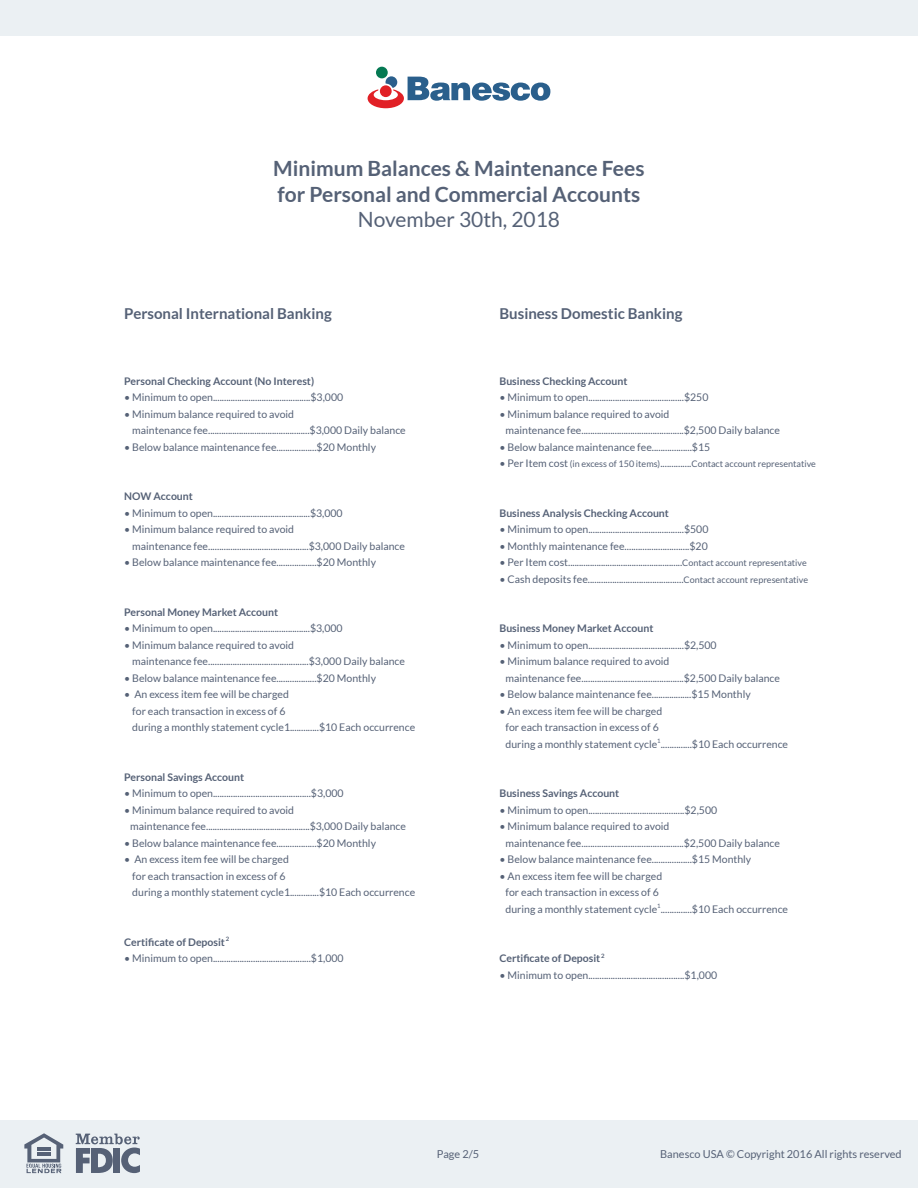
<style>
.page{position:relative;width:918px;height:1188px;background:#fff}
.page>*{position:absolute;margin:0;border:0;box-sizing:border-box;transform-origin:0 0}
.t1{font:700 21px/25.2px "Lato";color:#556176}
.t2{font:21px "Lato";color:#556176}
.t3{font:700 15px "Lato";color:#556176}
.t4{font:10.95px "Lato";color:#566176}
.t5{font:10.5px/16.5px "Lato";color:#556176}
.t6{font:700 10.5px "Lato";color:#556176}
.t7{font:9px "Lato";color:#556176}
.s1{font-size:10.5px}
.s2{font-size:9px}
</style>
<div class="page">
<div style="left:0;top:0;width:918px;height:36px;background:#ebf0f3"></div>
<div style="left:376px;top:67px;width:12px;height:11px;background:#057953;border-radius:50%"></div>
<svg style="left:368px;top:76px;width:182px;height:32px"></svg>
<div style="left:0;top:1120px;width:918px;height:68px;background:#ebf0f3"></div>
<svg style="left:76px;top:1134px;width:64px;height:39px"></svg>
<div style="left:113px;top:1148px;width:7px;height:25px;background:#566176"></div>
<svg style="left:24px;top:1133px;width:39px;height:40px"></svg>
<h1 class="t1" style="left:273px;top:156px;width:373px">Minimum Balances &amp; Maintenance Fees for Personal and Commercial Accounts</h1>
<h1 class="t2" style="left:358px;top:208px;width:204px">November 30th, 2018</h1>
<h2 class="t3" style="left:124px;top:305px;width:209px">Personal International Banking</h2>
<p class="t6" style="left:124px;top:375px;width:192px">Personal Checking Account (No Interest)</p>
<p class="t5" style="left:124px;top:389px;width:221px">• Minimum to open............................................$3,000</p>
<p class="t5" style="left:132px;top:406px;width:275px;text-indent:-8px">• Minimum balance required to avoid<br>maintenance fee..............................................$3,000 Daily balance</p>
<p class="t5" style="left:124px;top:439px;width:253px">• Below balance maintenance fee..................$20 Monthly</p>
<p class="t6" style="left:124px;top:490px;width:70px">NOW Account</p>
<p class="t5" style="left:124px;top:505px;width:220px">• Minimum to open............................................$3,000</p>
<p class="t5" style="left:132px;top:521px;width:274px;text-indent:-8px">• Minimum balance required to avoid<br>maintenance fee.............................................$3,000 Daily balance</p>
<p class="t5" style="left:124px;top:554px;width:253px">• Below balance maintenance fee..................$20 Monthly</p>
<p class="t6" style="left:124px;top:606px;width:156px">Personal Money Market Account</p>
<p class="t5" style="left:124px;top:620px;width:220px">• Minimum to open............................................$3,000</p>
<p class="t5" style="left:132px;top:636px;width:274px;text-indent:-8px">• Minimum balance required to avoid<br>maintenance fee.............................................$3,000 Daily balance</p>
<p class="t5" style="left:124px;top:669px;width:253px">• Below balance maintenance fee..................$20 Monthly</p>
<p class="t5" style="left:132px;top:686px;width:284px;text-indent:-8px">• An excess item fee will be charged<br>for each transaction in excess of 6<br>during a monthly statement cycle1.............$10 Each occurrence</p>
<p class="t6" style="left:124px;top:771px;width:121px">Personal Savings Account</p>
<p class="t5" style="left:124px;top:785px;width:221px">• Minimum to open............................................$3,000</p>
<p class="t5" style="left:130px;top:801px;width:277px;text-indent:-6px">• Minimum balance required to avoid<br>maintenance fee...............................................$3,000 Daily balance</p>
<p class="t5" style="left:124px;top:834px;width:253px">• Below balance maintenance fee..................$20 Monthly</p>
<p class="t5" style="left:132px;top:851px;width:284px;text-indent:-8px">• An excess item fee will be charged<br>for each transaction in excess of 6<br>during a monthly statement cycle1.............$10 Each occurrence</p>
<p class="t6" style="left:124px;top:936px;width:107px">Certificate of Deposit<sup>2</sup></p>
<p class="t5" style="left:124px;top:950px;width:221px">• Minimum to open............................................$1,000</p>
<h2 class="t3" style="left:500px;top:305px;width:185px">Business Domestic Banking</h2>
<p class="t6" style="left:500px;top:375px;width:130px">Business Checking Account</p>
<p class="t5" style="left:500px;top:389px;width:210px">• Minimum to open...........................................$250</p>
<p class="t5" style="left:506px;top:406px;width:276px;text-indent:-6px">• Minimum balance required to avoid<br>maintenance fee..............................................$2,500 Daily balance</p>
<p class="t5" style="left:500px;top:439px;width:212px">• Below balance maintenance fee..................$15</p>
<p class="t7" style="left:500px;top:459px;width:318px"><span class="s1">• Per Item cost</span> (in excess of 150 items)<span class="s1">..............</span>Contact account representative</p>
<p class="t6" style="left:500px;top:507px;width:171px">Business Analysis Checking Account</p>
<p class="t5" style="left:500px;top:521px;width:210px">• Minimum to open...........................................$500</p>
<p class="t5" style="left:500px;top:538px;width:210px">• Monthly maintenance fee.............................$20</p>
<p class="t5" style="left:500px;top:554px;width:309px">• Per Item cost....................................................<span class="s2">Contact account representative</span></p>
<p class="t5" style="left:500px;top:571px;width:310px">• Cash deposits fee...........................................<span class="s2">Contact account representative</span></p>
<p class="t6" style="left:500px;top:622px;width:155px">Business Money Market Account</p>
<p class="t5" style="left:500px;top:637px;width:219px">• Minimum to open...........................................$2,500</p>
<p class="t5" style="left:506px;top:653px;width:276px;text-indent:-6px">• Minimum balance required to avoid<br>maintenance fee..............................................$2,500 Daily balance</p>
<p class="t5" style="left:500px;top:686px;width:253px">• Below balance maintenance fee..................$15 Monthly</p>
<p class="t5" style="left:506px;top:703px;width:284px;text-indent:-6px">• An excess item fee will be charged<br>for each transaction in excess of 6<br>during a monthly statement cycle<sup>1</sup>..............$10 Each occurrence</p>
<p class="t6" style="left:500px;top:787px;width:121px">Business Savings Account</p>
<p class="t5" style="left:500px;top:802px;width:219px">• Minimum to open...........................................$2,500</p>
<p class="t5" style="left:506px;top:818px;width:276px;text-indent:-6px">• Minimum balance required to avoid<br>maintenance fee..............................................$2,500 Daily balance</p>
<p class="t5" style="left:500px;top:851px;width:253px">• Below balance maintenance fee..................$15 Monthly</p>
<p class="t5" style="left:506px;top:868px;width:284px;text-indent:-6px">• An excess item fee will be charged<br>for each transaction in excess of 6<br>during a monthly statement cycle<sup>1</sup>..............$10 Each occurrence</p>
<p class="t6" style="left:500px;top:952px;width:107px">Certificate of Deposit<sup>2</sup></p>
<p class="t5" style="left:500px;top:967px;width:219px">• Minimum to open...........................................$1,000</p>
<p class="t4" style="left:437px;top:1148px;width:44px">Page 2/5</p>
<p class="t4" style="left:660px;top:1148px;width:243px">Banesco USA © Copyright 2016 All rights reserved</p>
</div>
